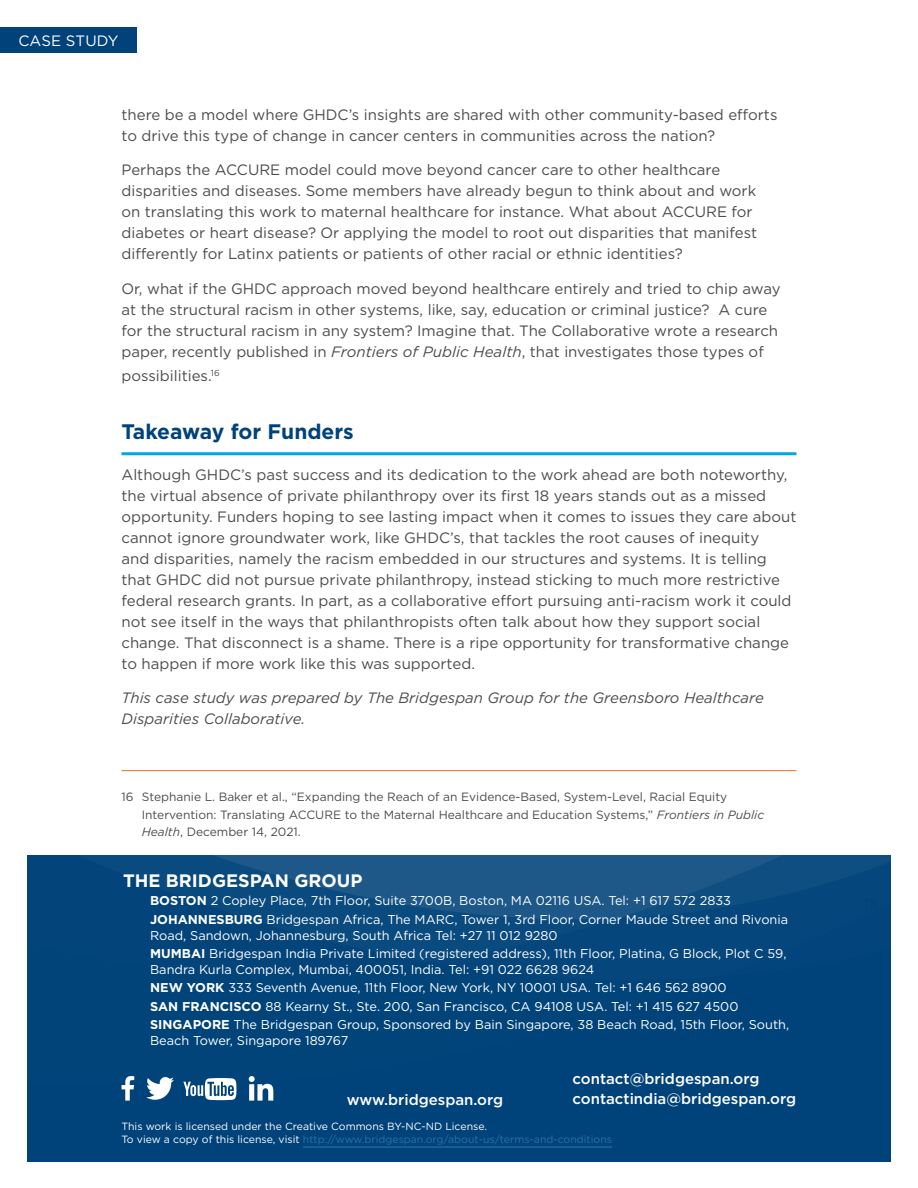
<style>
.page{position:relative;width:918px;height:1188px;background:#fff}
.page>*{position:absolute;margin:0;border:0;box-sizing:border-box;transform-origin:0 0}
._13-Subhead{font:700 21px "Gotham";color:#00437a}
.t1{font:700 18px "Gotham";color:#fff}
._04-BodyText{font:15px/21px "Gotham";color:#4b4c4f}
._04-BodyText-2{font:italic 15px/21px "Gotham";color:#4b4c4f}
.t2{font:500 15px/19.5px "Gotham";color:#fff}
.t3{font:15px "Gotham";letter-spacing:.01em;color:#fff}
.t4{font:12.75px/18.5px "Gotham";color:#fff}
._19-Footnote{font:12px/17.2px "Gotham";color:#4b4c4f}
.t5{font:10.5px/12.6px "Gotham";color:#fff}
.s1{font-style:italic}
.s2{font-weight:700}
.s3{color:#2275a9}
</style>
<div class="page">
<svg style="left:27px;top:855px;width:864px;height:306px;fill:#01447a"></svg>
<svg style="left:122px;top:1076px;width:12px;height:25px"></svg>
<svg style="left:146px;top:1077px;width:28px;height:23px"></svg>
<svg style="left:249px;top:1076px;width:24px;height:25px"></svg>
<svg style="left:183px;top:1078px;width:53px;height:22px"></svg>
<hr style="left:303px;top:1147px;width:309px;height:1px;background:#2275a9">
<hr style="left:122px;top:770px;width:674px;height:1px;background:#e96d24">
<hr style="left:122px;top:452px;width:674px;height:3px;background:#00a9e0">
<div style="left:0;top:27px;width:137px;height:25px;background:#004279"></div>
<p class="t3" style="left:18px;top:31px;width:102px">CASE STUDY</p>
<p class="_04-BodyText" style="left:122px;top:104px;width:657px">there be a model where GHDC’s insights are shared with other community-based efforts to drive this type of change in cancer centers in communities across the nation?</p>
<p class="_04-BodyText" style="left:122px;top:159px;width:637px">Perhaps the ACCURE model could move beyond cancer care to other healthcare disparities and diseases. Some members have already begun to think about and work on translating this work to maternal healthcare for instance. What about ACCURE for diabetes or heart disease? Or applying the model to root out disparities that manifest differently for Latinx patients or patients of other racial or ethnic identities?</p>
<p class="_04-BodyText" style="left:122px;top:278px;width:661px">Or, what if the GHDC approach moved beyond healthcare entirely and tried to chip away at the structural racism in other systems, like, say, education or criminal justice? A cure for the structural racism in any system? Imagine that. The Collaborative wrote a research paper, recently published in <span class="s1">Frontiers of Public Health</span>, that investigates those types of</p>
<p class="_04-BodyText" style="left:122px;top:365px;width:100px">possibilities.<sup>16</sup></p>
<p class="_13-Subhead" style="left:122px;top:417px;width:234px">Takeaway for Funders</p>
<p class="_04-BodyText" style="left:122px;top:464px;width:677px">Although GHDC’s past success and its dedication to the work ahead are both noteworthy, the virtual absence of private philanthropy over its first 18 years stands out as a missed opportunity. Funders hoping to see lasting impact when it comes to issues they care about cannot ignore groundwater work, like GHDC’s, that tackles the root causes of inequity<br>and disparities, namely the racism embedded in our structures and systems. It is telling that GHDC did not pursue private philanthropy, instead sticking to much more restrictive federal research grants. In part, as a collaborative effort pursuing anti-racism work it could not see itself in the ways that philanthropists often talk about how they support social change. That disconnect is a shame. There is a ripe opportunity for transformative change to happen if more work like this was supported.</p>
<p class="_04-BodyText-2" style="left:122px;top:687px;width:644px">This case study was prepared by The Bridgespan Group for the Greensboro Healthcare<br>Disparities Collaborative.</p>
<p class="_19-Footnote" style="left:142px;top:788px;width:624px;text-indent:-20px">16 Stephanie L. Baker et al., “Expanding the Reach of an Evidence-Based, System-Level, Racial Equity<br>Intervention: Translating ACCURE to the Maternal Healthcare and Education Systems,” <span class="s1">Frontiers in Public<br>Health</span>, December 14, 2021.</p>
<p class="t1" style="left:123px;top:869px;width:241px">THE BRIDGESPAN GROUP</p>
<p class="t4" style="left:150px;top:891px;width:640px"><span class="s2">BOSTON</span> 2 Copley Place, 7th Floor, Suite 3700B, Boston, MA 02116 USA. Tel: +1 617 572 2833<br><span class="s2">JOHANNESBURG</span> Bridgespan Africa, The MARC, Tower 1, 3rd Floor, Corner Maude Street and Rivonia</p>
<p class="t4" style="left:150px;top:926px;width:638px">Road, Sandown, Johannesburg, South Africa Tel: +27 11 012 9280<br><span class="s2">MUMBAI</span> Bridgespan India Private Limited (registered address), 11th Floor, Platina, G Block, Plot C 59,</p>
<p class="t4" style="left:150px;top:960px;width:641px">Bandra Kurla Complex, Mumbai, 400051, India. Tel: +91 022 6628 9624<br><span class="s2">NEW YORK</span> 333 Seventh Avenue, 11th Floor, New York, NY 10001 USA. Tel: +1 646 562 8900<br><span class="s2">SAN FRANCISCO</span> 88 Kearny St., Ste. 200, San Francisco, CA 94108 USA. Tel: +1 415 627 4500<br><span class="s2">SINGAPORE</span> The Bridgespan Group, Sponsored by Bain Singapore, 38 Beach Road, 15th Floor, South,</p>
<p class="t4" style="left:150px;top:1031px;width:200px">Beach Tower, Singapore 189767</p>
<p class="t2" style="left:573px;top:1069px;width:225px">contact@bridgespan.org contactindia@bridgespan.org</p>
<p class="t2" style="left:347px;top:1089px;width:158px">www.bridgespan.org</p>
<p class="t5" style="left:122px;top:1120px;width:492px">This work is licensed under the Creative Commons BY-NC-ND License.<br>To view a copy of this license, visit <span class="s3">http://www.bridgespan.org/about-us/terms-and-conditions</span></p>
</div>
